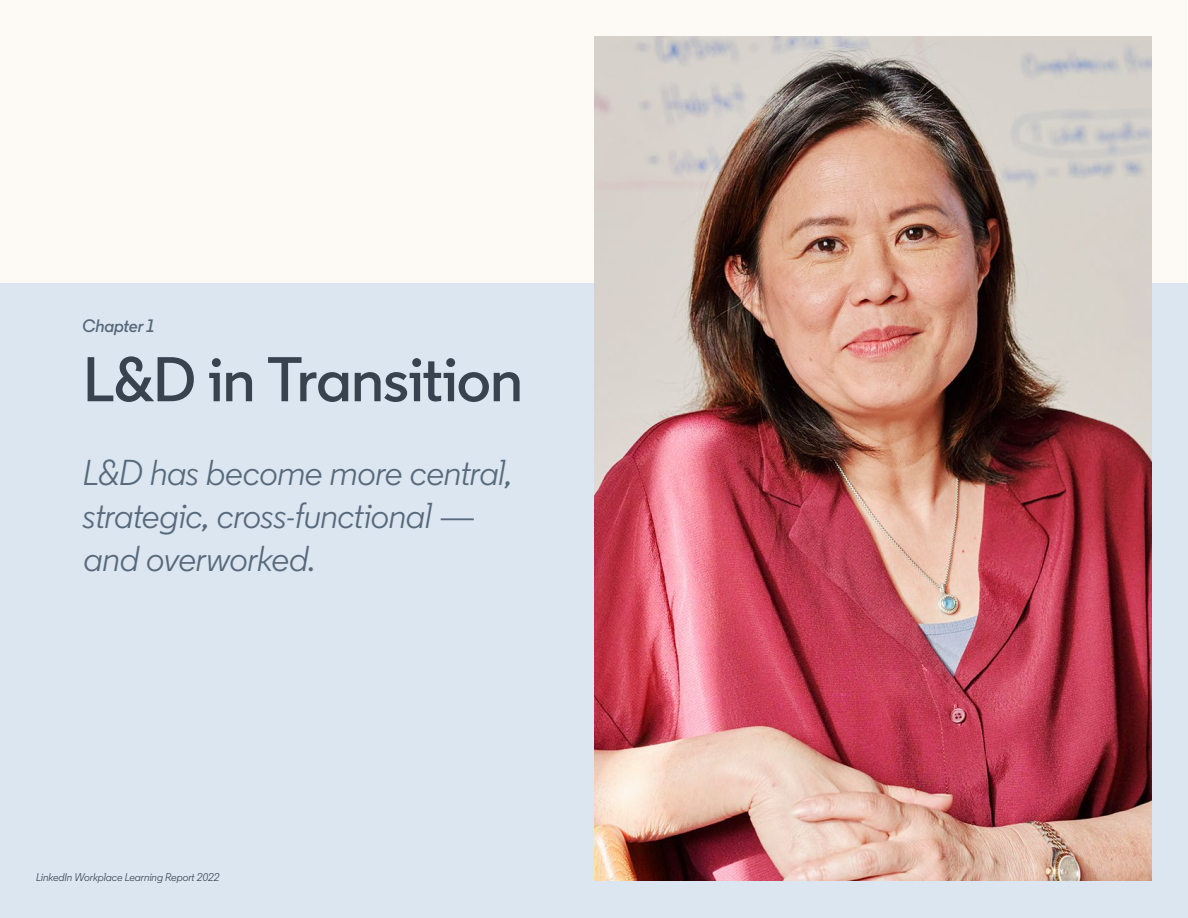
<style>
.page{position:relative;width:1188px;height:918px;background:#fff}
.page>*{position:absolute;margin:0;border:0;box-sizing:border-box;transform-origin:0 0}
.t1{font:600 63px "Community";color:#38434f}
.t2{font:italic 36px/43.2px "Community";letter-spacing:-.005em;color:#57697a}
.t3{font:italic 600 18px "Community";color:#56687a}
.t4{font:italic 11.25px "Community";color:#38434f}
</style>
<div class="page">
<div style="left:1px;top:1px;width:1186px;height:916px;background:#fdfaf5"></div>
<div style="left:0;top:284px;width:1188px;height:634px;background:#dce6f1"></div>
<img style="left:594px;top:36px;width:558px;height:844px">
<p class="t3" style="left:82px;top:315px;width:73px">Chapter 1</p>
<h1 class="t1" style="left:84px;top:340px;width:440px">L&amp;D in Transition</h1>
<p class="t2" style="left:83px;top:451px;width:431px">L&amp;D has become more central, strategic, cross-functional — and overworked.</p>
<p class="t4" style="left:36px;top:871px;width:185px">LinkedIn Workplace Learning Report 2022</p>
</div>
